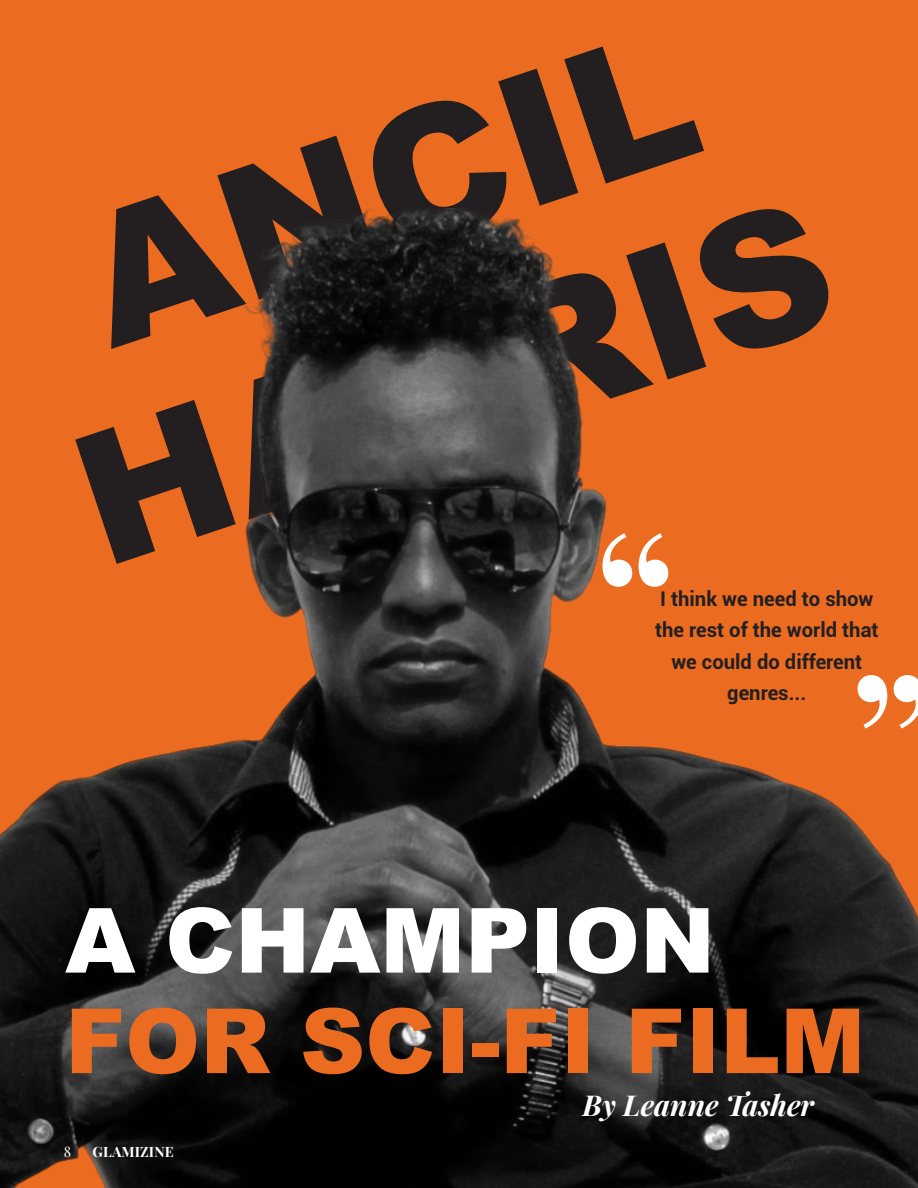
<style>
.page{position:relative;width:918px;height:1188px;background:#eb6c21}
.page>*{position:absolute;margin:0;border:0;box-sizing:border-box;transform-origin:0 0}
.t1{font:212.25px "Playfair Display";color:#fff}
.t2{font:900 183px "Arial";color:#231f20}
.t3{font:900 90px "Arial";color:#eb6c21}
.t4{font:900 90px "Arial";color:#fff}
.t5{font:italic 700 28.8px "Playfair Display";color:#fff}
.t6{font:700 20.25px/31.5px "Roboto";color:#231f20;text-align:center}
.t7{font:700 14.25px "Playfair Display";letter-spacing:.01em;color:#fff}
.t8{font:14.25px "Playfair Display";color:#fff}
</style>
<div class="page">
<img style="left:0;top:208px;width:918px;height:980px">
<p class="t2" style="left:47px;top:164px;width:632px;rotate:-19deg">ANCIL</p>
<p class="t2" style="left:40px;top:384px;width:784px;rotate:-19deg">HARRIS</p>
<p class="t1" style="left:591px;top:474px;width:90px">“</p>
<p class="t6" style="left:655px;top:582px;width:225px">I think we need to show the rest of the world that we could do different</p>
<p class="t6" style="left:727px;top:677px;width:81px">genres...</p>
<p class="t1" style="left:846px;top:616px;width:90px">”</p>
<p class="t4" style="left:65px;top:875px;width:651px">A CHAMPION</p>
<p class="t3" style="left:65px;top:976px;width:802px">FOR SCI-FI FILM</p>
<p class="t5" style="left:582px;top:1085px;width:233px">By Leanne Tasher</p>
<p class="t8" style="left:64px;top:1142px;width:9px">8</p>
<p class="t7" style="left:93px;top:1142px;width:83px">GLAMIZINE</p>
</div>
